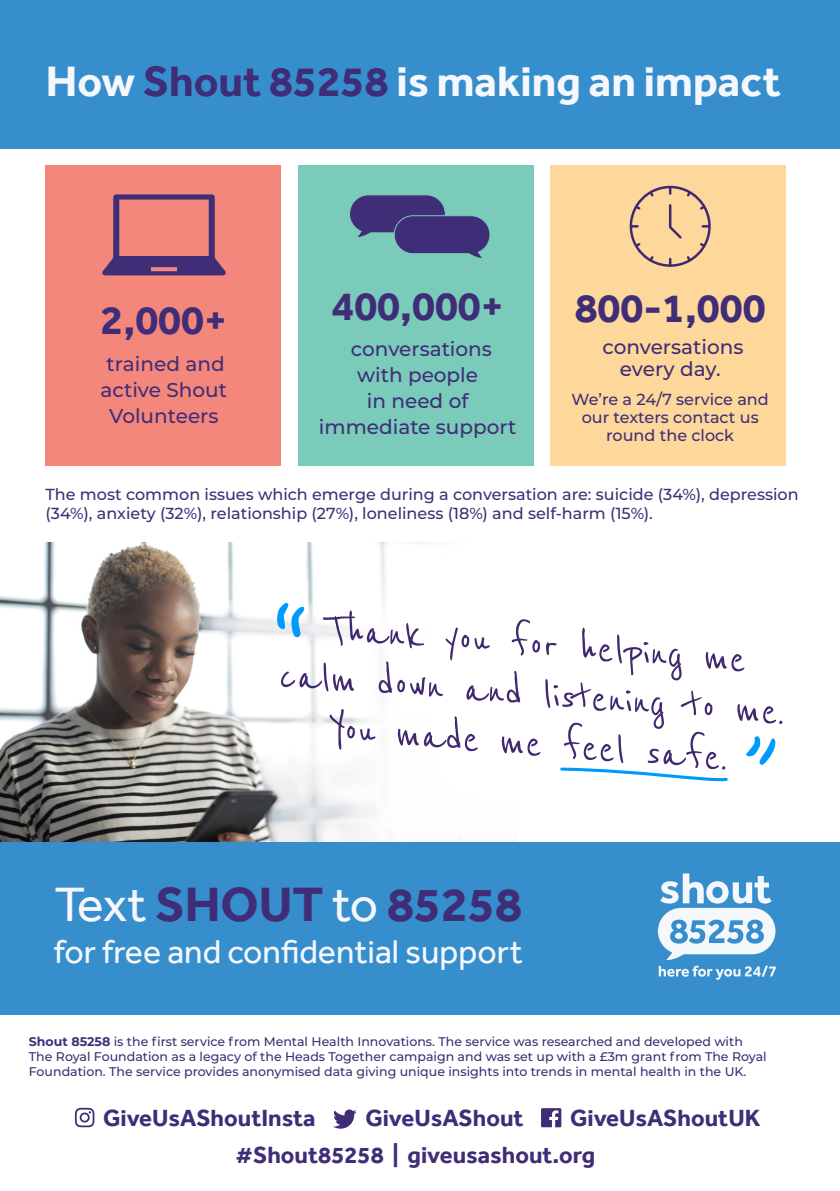
<style>
.page{position:relative;width:840px;height:1191px;background:#fff}
.page>*{position:absolute;margin:0;border:0;box-sizing:border-box;transform-origin:0 0}
.t1{font:700 49.6px "Effra";color:#402d77}
.t2{font:48.8px/49.6px "Reenie Beanie";color:#412970;text-align:center}
.t3{font:700 43.8px "Effra";color:#f4f7fb}
.t4{font:700 42px "Effra";color:#402d77}
.t5{font:33.8px "Effra";color:#f4f7fb}
.t6{font:700 24px "Effra";color:#402d77}
.t7{font:500 20px/26px "Montserrat";color:#402d77;text-align:center}
.t8{font:500 16px/18px "Montserrat";color:#402d77}
.t9{font:500 12.6px/15px "Montserrat";color:#402d77}
.s1{color:#402d77}
.s2{font-weight:400;color:#f4f7fb}
.s3{font-weight:700}
</style>
<div class="page">
<img style="left:0;top:543px;width:345px;height:298px">
<div style="left:46px;top:165px;width:235px;height:300px;background:#f4877c"></div>
<div style="left:298px;top:165px;width:235px;height:300px;background:#7acbba"></div>
<div style="left:549px;top:165px;width:235px;height:300px;background:#fed79a"></div>
<div style="left:0;top:0;width:839px;height:149px;background:#378ecd"></div>
<div style="left:0;top:841px;width:839px;height:173px;background:#378ecd"></div>
<svg style="left:657px;top:873px;width:118px;height:106px"></svg>
<svg style="left:746px;top:736px;width:29px;height:29px"></svg>
<svg style="left:277px;top:603px;width:27px;height:34px"></svg>
<svg style="left:560px;top:767px;width:168px;height:15px"></svg>
<svg style="left:102px;top:194px;width:124px;height:81px"></svg>
<svg style="left:350px;top:195px;width:140px;height:63px"></svg>
<svg style="left:629px;top:186px;width:81px;height:81px"></svg>
<svg style="left:75px;top:1107px;width:19px;height:20px"></svg>
<svg style="left:333px;top:1109px;width:23px;height:19px"></svg>
<svg style="left:541px;top:1108px;width:20px;height:19px"></svg>
<p class="t3" style="left:46px;top:55px;width:736px">How <span class="s1">Shout 85258</span> is making an impact</p>
<p class="t4" style="left:100px;top:295px;width:128px">2,000+</p>
<p class="t7" style="left:100px;top:350px;width:128px">trained and active Shout<br>Volunteers</p>
<p class="t4" style="left:331px;top:281px;width:174px">400,000+</p>
<p class="t7" style="left:351px;top:335px;width:142px">conversations with people</p>
<p class="t7" style="left:319px;top:387px;width:199px">in need of immediate support</p>
<p class="t4" style="left:574px;top:283px;width:192px">800-1,000</p>
<p class="t7" style="left:602px;top:335px;width:142px;line-height:22px">conversations every day.</p>
<p class="t8" style="left:571px;top:390px;width:199px;text-align:center">We’re a 24/7 service and our texters contact us round the clock</p>
<p class="t8" style="left:45px;top:484px;width:754px;line-height:19.2px">The most common issues which emerge during a conversation are: suicide (34%), depression (34%), anxiety (32%), relationship (27%), loneliness (18%) and self-harm (15%).</p>
<p class="t2" style="left:284px;top:602px;width:508px;rotate:4deg">Thank you for helping me calm down and listening to me.<br>You made me feel safe.</p>
<p class="t1" style="left:55px;top:875px;width:469px"><span class="s2">Text</span> SHOUT <span class="s2">to</span> 85258</p>
<p class="t5" style="left:54px;top:932px;width:470px">for free and confidential support</p>
<p class="t9" style="left:29px;top:1033px;width:739px"><span class="s3">Shout 85258</span> is the first service from Mental Health Innovations. The service was researched and developed with<br>The Royal Foundation as a legacy of the Heads Together campaign and was set up with a £3m grant from The Royal<br>Foundation. The service provides anonymised data giving unique insights into trends in mental health in the UK.</p>
<p class="t6" style="left:103px;top:1103px;width:214px">GiveUsAShoutInsta</p>
<p class="t6" style="left:365px;top:1103px;width:160px">GiveUsAShout</p>
<p class="t6" style="left:569px;top:1103px;width:192px">GiveUsAShoutUK</p>
<p class="t6" style="left:235px;top:1140px;width:361px">#Shout85258 | giveusashout.org</p>
</div>
